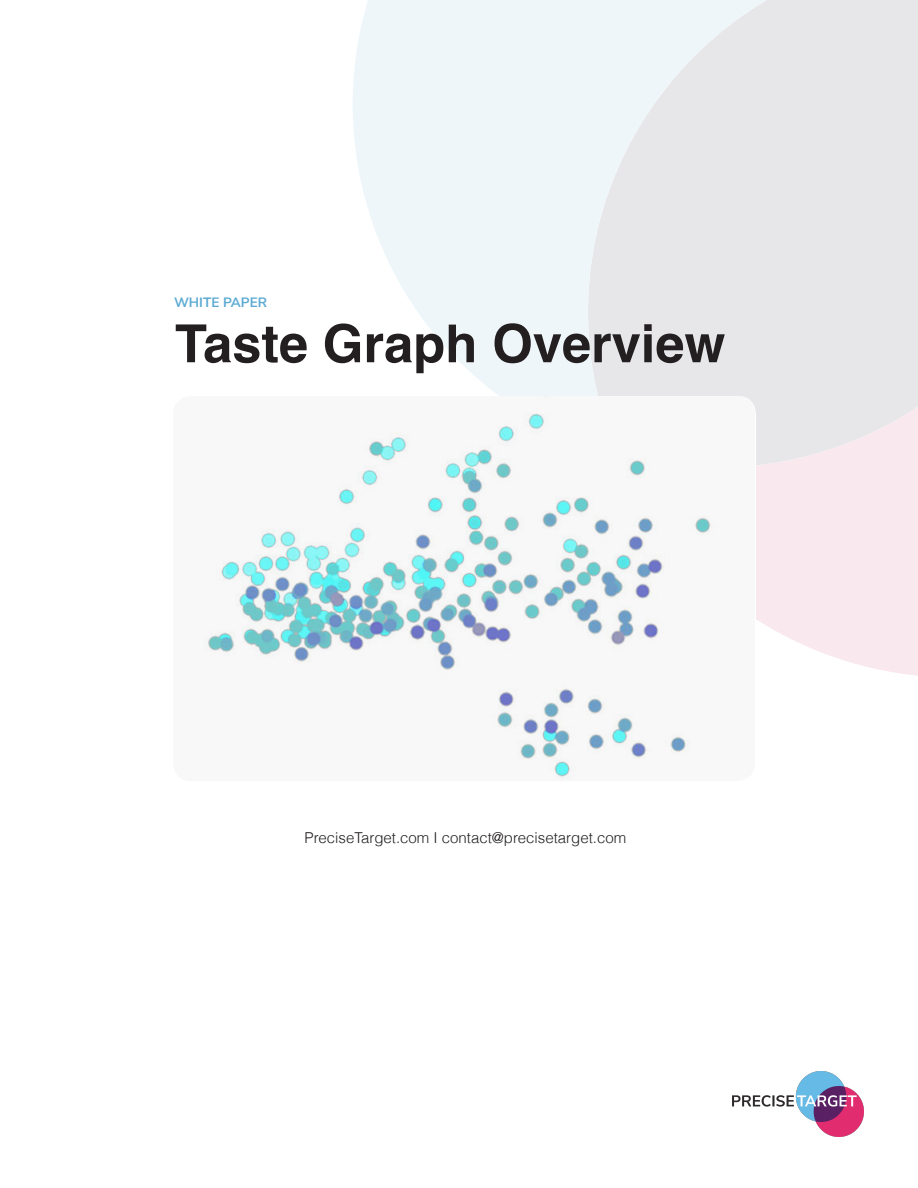
<style>
.page{position:relative;width:918px;height:1188px;background:#fff}
.page>*{position:absolute;margin:0;border:0;box-sizing:border-box;transform-origin:0 0}
.t1{font:700 52.5px "Helvetica";color:#231f20}
.t2{font:300 15px "Helvetica";color:#231f20}
.t3{font:700 13.5px "Nunito Sans";color:#5dabd3}
</style>
<div class="page">
<svg style="left:756px;top:486px;width:162px;height:190px;background:#f9ebef"></svg>
<svg style="left:756px;top:454px;width:162px;height:32px;background:#f7e8ed"></svg>
<div style="left:353px;top:0;width:565px;height:454px;background:linear-gradient(to right,#f4fbfe,#e4e3e6)"></div>
<img style="left:732px;top:1071px;width:132px;height:65px">
<svg style="left:173px;top:396px;width:582px;height:385px"></svg>
<p class="t3" style="left:174px;top:292px;width:95px">WHITE PAPER</p>
<p class="t1" style="left:175px;top:301px;width:552px">Taste Graph Overview</p>
<p class="t2" style="left:305px;top:829px;width:323px">PreciseTarget.com I contact@precisetarget.com</p>
</div>
